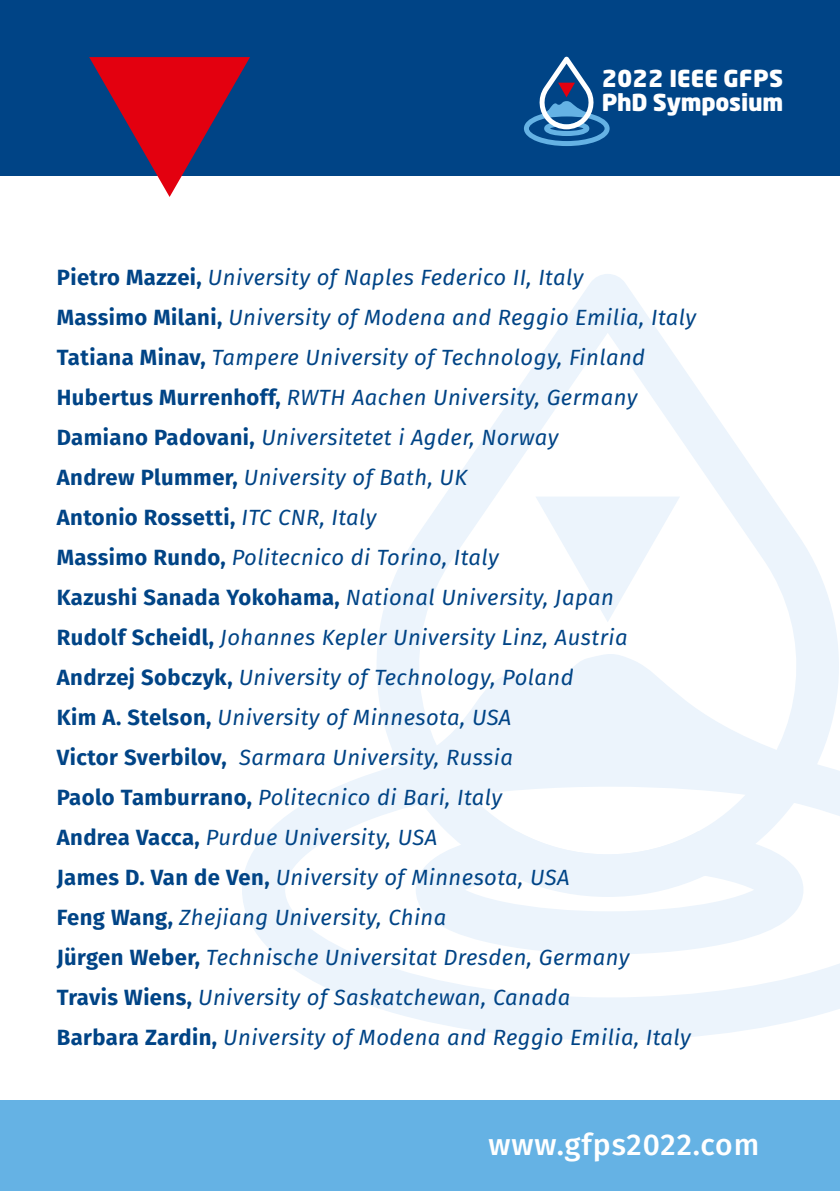
<style>
.page{position:relative;width:840px;height:1191px;background:#fff}
.page>*{position:absolute;margin:0;border:0;box-sizing:border-box;transform-origin:0 0}
.t1{font:500 30px "Fira Sans";letter-spacing:.03em;color:#fff}
.t2{font:900 23.2px/24.2px "Neo Sans";letter-spacing:-.01em;color:#fff}
.t3{font:italic 22px/40px "Fira Sans";letter-spacing:.02em;color:#004486}
.s1{font-weight:700;font-style:normal}
</style>
<div class="page">
<div style="left:0;top:0;width:839px;height:175px;background:#004486"></div>
<svg style="left:242px;top:780px;width:597px;height:260px"></svg>
<svg style="left:415px;top:897px;width:388px;height:57px;fill:#ecf4fc"></svg>
<svg style="left:354px;top:274px;width:485px;height:623px"></svg>
<svg style="left:535px;top:496px;width:144px;height:126px"></svg>
<svg style="left:524px;top:57px;width:85px;height:89px"></svg>
<div style="left:0;top:1100px;width:839px;height:91px;background:#65b2e4"></div>
<svg style="left:89px;top:57px;width:161px;height:140px"></svg>
<p class="t2" style="left:601px;top:68px;width:183px">2022 IEEE GFPS<br>PhD Symposium</p>
<p class="t3" style="left:57px;top:257px;width:640px"><span class="s1">Pietro Mazzei,</span> University of Naples Federico II, Italy<br><span class="s1">Massimo Milani,</span> University of Modena and Reggio Emilia, Italy <span class="s1">Tatiana Minav,</span> Tampere University of Technology, Finland <span class="s1">Hubertus Murrenhoff,</span> RWTH Aachen University, Germany <span class="s1">Damiano Padovani,</span> Universitetet i Agder, Norway<br><span class="s1">Andrew Plummer,</span> University of Bath, UK<br><span class="s1">Antonio Rossetti,</span> ITC CNR, Italy<br><span class="s1">Massimo Rundo,</span> Politecnico di Torino, Italy<br><span class="s1">Kazushi Sanada Yokohama,</span> National University, Japan<br><span class="s1">Rudolf Scheidl,</span> Johannes Kepler University Linz, Austria <span class="s1">Andrzej Sobczyk,</span> University of Technology, Poland<br><span class="s1">Kim A. Stelson,</span> University of Minnesota, USA<br><span class="s1">Victor Sverbilov,</span> Sarmara University, Russia<br><span class="s1">Paolo Tamburrano,</span> Politecnico di Bari, Italy<br><span class="s1">Andrea Vacca,</span> Purdue University, USA<br><span class="s1">James D. Van de Ven,</span> University of Minnesota, USA<br><span class="s1">Feng Wang,</span> Zhejiang University, China<br><span class="s1">Jürgen Weber,</span> Technische Universitat Dresden, Germany <span class="s1">Travis Wiens,</span> University of Saskatchewan, Canada<br><span class="s1">Barbara Zardin,</span> University of Modena and Reggio Emilia, Italy</p>
<h1 class="t1" style="left:488px;top:1120px;width:272px">www.gfps2022.com</h1>
</div>
